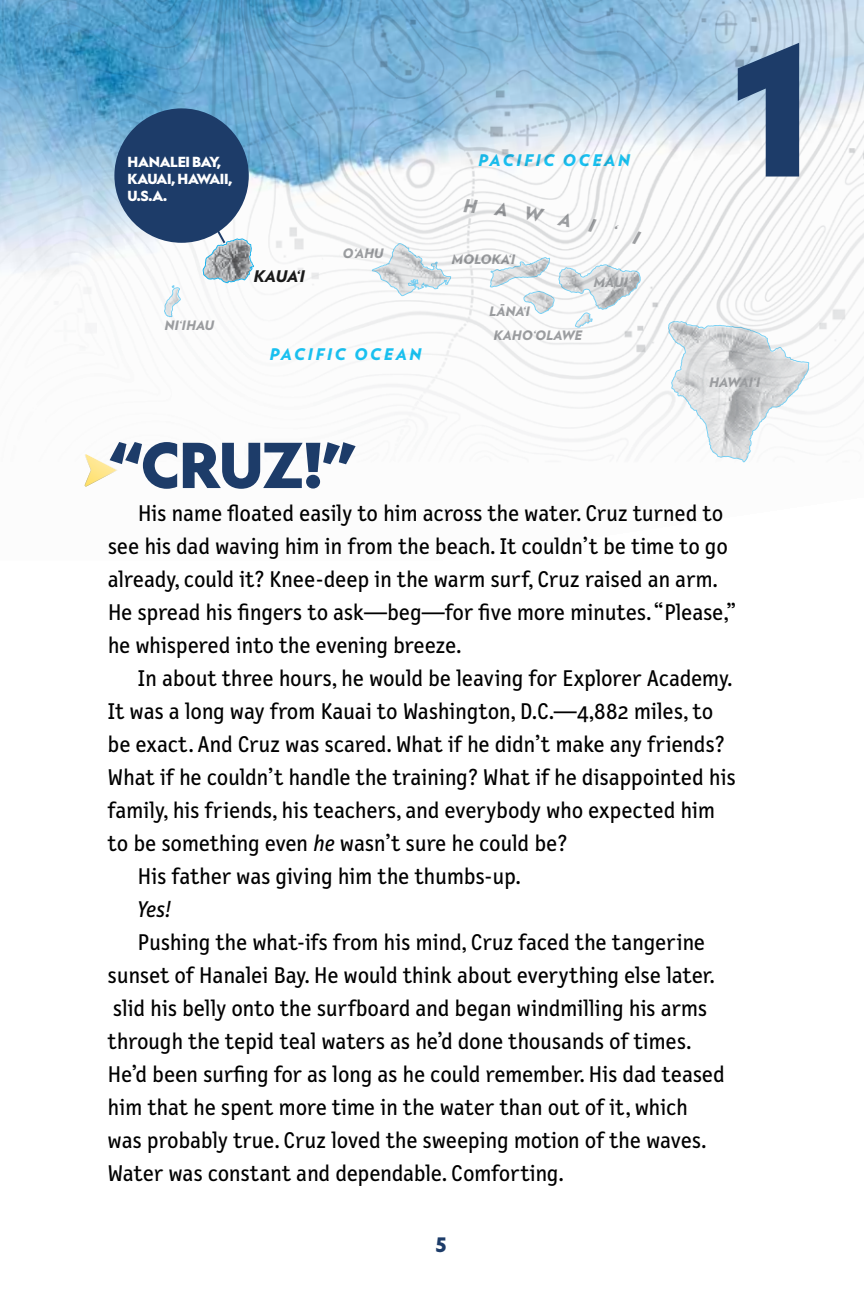
<style>
.page{position:relative;width:864px;height:1296px;background:#fff}
.page>*{position:absolute;margin:0;border:0;box-sizing:border-box;transform-origin:0 0}
.t1{font:900 176px "Geograph";color:#1d3c69}
.t2{font:900 62px "Geograph";color:#1d3c69}
.t3{font:23px/33px "Letter Gothic Text";letter-spacing:.01em;color:#000}
.t4{font:italic 23px "Letter Gothic Text";color:#000}
.t5{font:900 20px "Geograph";color:#1d3c69}
.t6{font:italic 900 16px "Verlag";letter-spacing:.15em;color:#00bdf2}
.t7{font:italic 900 16px "Verlag";color:#000}
.t8{font:900 14px/17px "Geograph";letter-spacing:-.02em;color:#fff}
.t9{font:italic 900 13px "Verlag";color:#939598}
.s1{font-style:italic}
</style>
<div class="page">
<img style="left:0;top:0;width:864px;height:486px">
<div style="left:114px;top:108px;width:135px;height:135px;background:#1d3c69;border-radius:50%"></div>
<svg style="left:372px;top:243px;width:79px;height:53px"></svg>
<svg style="left:490px;top:257px;width:151px;height:71px"></svg>
<svg style="left:668px;top:321px;width:141px;height:141px"></svg>
<svg style="left:164px;top:173px;width:91px;height:144px"></svg>
<svg style="left:85px;top:454px;width:33px;height:33px"></svg>
<svg style="left:464px;top:199px;width:14px;height:14px"></svg>
<svg style="left:494px;top:202px;width:14px;height:15px"></svg>
<svg style="left:525px;top:206px;width:20px;height:16px"></svg>
<svg style="left:557px;top:212px;width:15px;height:15px"></svg>
<svg style="left:588px;top:218px;width:9px;height:15px"></svg>
<svg style="left:615px;top:225px;width:4px;height:5px"></svg>
<svg style="left:632px;top:231px;width:10px;height:14px"></svg>
<p class="t8" style="left:128px;top:153px;width:106px">HANALEI BAY,<br>KAUAI, HAWAII,<br>U.S.A.</p>
<p class="t9" style="left:164px;top:315px;width:51px">NI‘IHAU</p>
<p class="t7" style="left:254px;top:263px;width:53px">KAUA‘I</p>
<p class="t9" style="left:343px;top:242px;width:42px">O‘AHU</p>
<p class="t6" style="left:269px;top:341px;width:154px">PACIFIC OCEAN</p>
<p class="t6" style="left:478px;top:147px;width:154px">PACIFIC OCEAN</p>
<p class="t9" style="left:451px;top:248px;width:65px">MOLOKA‘I</p>
<p class="t9" style="left:489px;top:300px;width:42px">LĀNA‘I</p>
<p class="t9" style="left:494px;top:324px;width:90px">KAHO‘OLAWE</p>
<p class="t9" style="left:594px;top:272px;width:36px">MAUI</p>
<h1 class="t1" style="left:735px;top:-5px;width:77px">1</h1>
<p class="t9" style="left:709px;top:372px;width:52px">HAWAI‘I</p>
<h2 class="t2" style="left:108px;top:424px;width:251px">“CRUZ!”</h2>
<p class="t3" style="left:108px;top:497px;width:630px;text-indent:30px">His name floated easily to him across the water. Cruz turned to see his dad waving him in from the beach. It couldn’t be time to go already, could it? Knee-deep in the warm surf, Cruz raised an arm.<br>He spread his fingers to ask—beg—for five more minutes. “Please,” he whispered into the evening breeze.</p>
<p class="t3" style="left:138px;top:662px;width:596px">In about three hours, he would be leaving for Explorer Academy.</p>
<p class="t3" style="left:108px;top:695px;width:607px">It was a long way from Kauai to Washington, D.C.—4,882 miles, to</p>
<p class="t3" style="left:108px;top:728px;width:618px">be exact. And Cruz was scared. What if he didn’t make any friends?</p>
<p class="t3" style="left:108px;top:761px;width:629px">What if he couldn’t handle the training? What if he disappointed his</p>
<p class="t3" style="left:108px;top:794px;width:609px">family, his friends, his teachers, and everybody who expected him</p>
<p class="t3" style="left:108px;top:827px;width:461px">to be something even <span class="s1">he</span> wasn’t sure he could be?</p>
<p class="t3" style="left:138px;top:860px;width:384px">His father was giving him the thumbs-up.</p>
<p class="t4" style="left:138px;top:896px;width:34px">Yes!</p>
<p class="t3" style="left:108px;top:926px;width:618px;text-indent:30px">Pushing the what-ifs from his mind, Cruz faced the tangerine sunset of Hanalei Bay. He would think about everything else later. slid his belly onto the surfboard and began windmilling his arms through the tepid teal waters as he’d done thousands of times.<br>He’d been surfing for as long as he could remember. His dad teased him that he spent more time in the water than out of it, which was probably true. Cruz loved the sweeping motion of the waves.<br>Water was constant and dependable. Comforting.</p>
<p class="t5" style="left:436px;top:1231px;width:12px">5</p>
</div>
